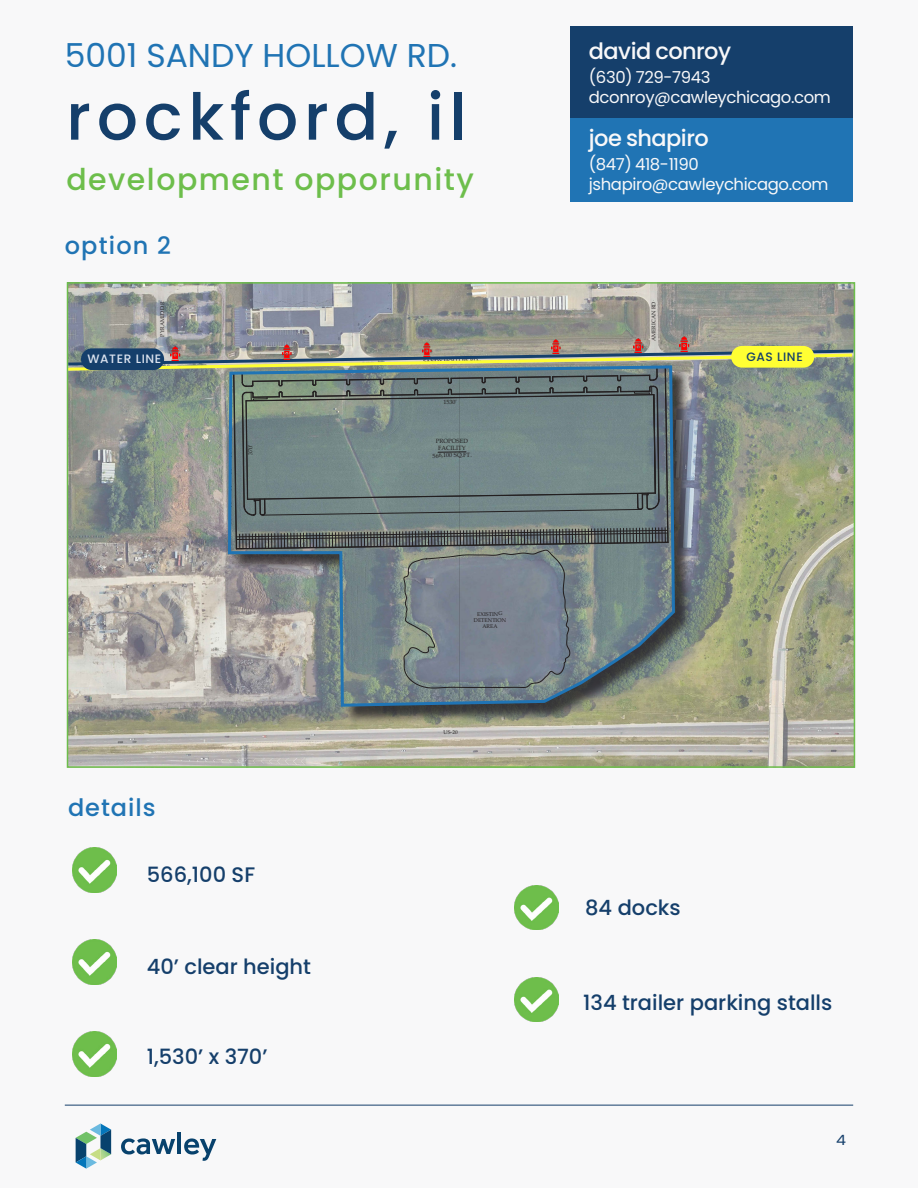
<style>
.page{position:relative;width:918px;height:1188px;background:#f8f8f9}
.page>*{position:absolute;margin:0;border:0;box-sizing:border-box;transform-origin:0 0}
.t1{font:500 64.5px "Poppins";letter-spacing:.09em;color:#153f6b}
.t2{font:33px "Poppins";color:#2074b4}
.t3{font:500 30px "Poppins";letter-spacing:.05em;color:#6dbe4b}
.t4{font:500 24px "Poppins";letter-spacing:.04em;color:#2074b4}
.Cawley_Footer_NAME{font:500 22.5px "Poppins";letter-spacing:-.025em;color:#f8f8f9}
.t5{font:500 21px "Poppins";color:#153f6b}
.Cawley_Footer_NAME-2{font:16.5px/19.8px "Poppins";letter-spacing:-.025em;color:#f8f8f9}
.t6{font:14.1px "Poppins";color:#153f6b;scale:1.11 1}
.t7{font:500 12.15px "Poppins";letter-spacing:.05em;color:#dbe3ef}
.t8{font:500 12.15px "Poppins";letter-spacing:.05em;color:#153f6b}
.t9{font:6px/7.1px "Palatino Linotype";color:#231f20;text-align:center}
.t10{font:5.4px/6.3px "Palatino Linotype";color:#231f20;text-align:center}
.t11{font:5.4px "Palatino Linotype";color:#000}
</style>
<div class="page">
<svg style="left:76px;top:1123px;width:35px;height:46px"></svg>
<svg style="left:121px;top:1138px;width:54px;height:16px"></svg>
<hr style="left:177px;top:1133px;width:4px;height:21px;background:#08426d">
<svg style="left:184px;top:1138px;width:32px;height:23px"></svg>
<hr style="left:65px;top:1105px;width:788px;height:1px;background:#153f6b">
<div style="left:570px;top:26px;width:283px;height:93px;background:#153f6b"></div>
<div style="left:570px;top:119px;width:283px;height:83px;background:#2074b4"></div>
<img style="left:70px;top:285px;width:782px;height:480px">
<img style="left:72px;top:848px;width:45px;height:44px">
<img style="left:72px;top:940px;width:45px;height:44px">
<img style="left:72px;top:1032px;width:45px;height:44px">
<img style="left:514px;top:885px;width:45px;height:45px">
<img style="left:514px;top:977px;width:45px;height:45px">
<div style="left:230px;top:368px;width:464px;height:357px;background:#231f20;opacity:.75"></div>
<svg style="left:66px;top:348px;width:790px;height:358px;background:#858f88"></svg>
<div style="left:731px;top:346px;width:83px;height:22px;background:#ff3;border-radius:11px"></div>
<div style="left:81px;top:348px;width:83px;height:22px;background:#153f6b;border-radius:11px"></div>
<img style="left:171px;top:346px;width:14px;height:15px">
<img style="left:283px;top:345px;width:14px;height:14px">
<img style="left:422px;top:342px;width:15px;height:14px">
<img style="left:634px;top:338px;width:14px;height:15px">
<img style="left:680px;top:337px;width:14px;height:14px">
<img style="left:551px;top:339px;width:14px;height:15px">
<p class="t2" style="left:65px;top:36px;width:394px">5001 SANDY HOLLOW RD.</p>
<p class="Cawley_Footer_NAME" style="left:589px;top:38px;width:144px">david conroy</p>
<p class="Cawley_Footer_NAME-2" style="left:589px;top:67px;width:243px">(630) 729-7943 dconroy@cawleychicago.com</p>
<p class="Cawley_Footer_NAME" style="left:589px;top:125px;width:121px">joe shapiro</p>
<p class="Cawley_Footer_NAME-2" style="left:589px;top:154px;width:111px">(847) 418-1190</p>
<p class="t1" style="left:66px;top:80px;width:402px">rockford, il</p>
<p class="t3" style="left:66px;top:163px;width:409px">development opporunity</p>
<p class="Cawley_Footer_NAME-2" style="left:589px;top:174px;width:241px">jshapiro@cawleychicago.com</p>
<p class="t4" style="left:65px;top:232px;width:108px">option 2</p>
<p class="t10" style="left:159px;top:337px;width:36px;rotate:-90deg">PYRAMID DR</p>
<p class="t10" style="left:650px;top:341px;width:41px;rotate:-90deg">AMERICAN RD</p>
<p class="t7" style="left:87px;top:352px;width:75px">WATER LINE</p>
<p class="t8" style="left:746px;top:350px;width:58px">GAS LINE</p>
<p class="t11" style="left:423px;top:357px;width:56px;rotate:-1deg">SANDY HOLLOW RD</p>
<p class="t9" style="left:247px;top:455px;width:12px;rotate:-91deg">370'</p>
<p class="t4" style="left:68px;top:794px;width:89px">details</p>
<p class="t5" style="left:147px;top:862px;width:110px">566,100 SF</p>
<p class="t5" style="left:147px;top:954px;width:166px">40’ clear height</p>
<p class="t5" style="left:147px;top:1044px;width:122px">1,530’ x 370’</p>
<p class="t9" style="left:443px;top:398px;width:15px;rotate:-1deg">1530'</p>
<p class="t9" style="left:432px;top:438px;width:41px;rotate:-1deg">PROPOSED<br>FACILITY<br>566,100 SQ.FT.</p>
<p class="t10" style="left:474px;top:611px;width:34px;rotate:-1deg">EXISTING<br>DETENTION<br>AREA</p>
<p class="t10" style="left:444px;top:729px;width:16px;rotate:-1deg">US-20</p>
<p class="t5" style="left:585px;top:896px;width:97px">84 docks</p>
<p class="t5" style="left:583px;top:990px;width:251px">134 trailer parking stalls</p>
<p class="t6" style="left:836px;top:1132px;width:10px">4</p>
</div>
